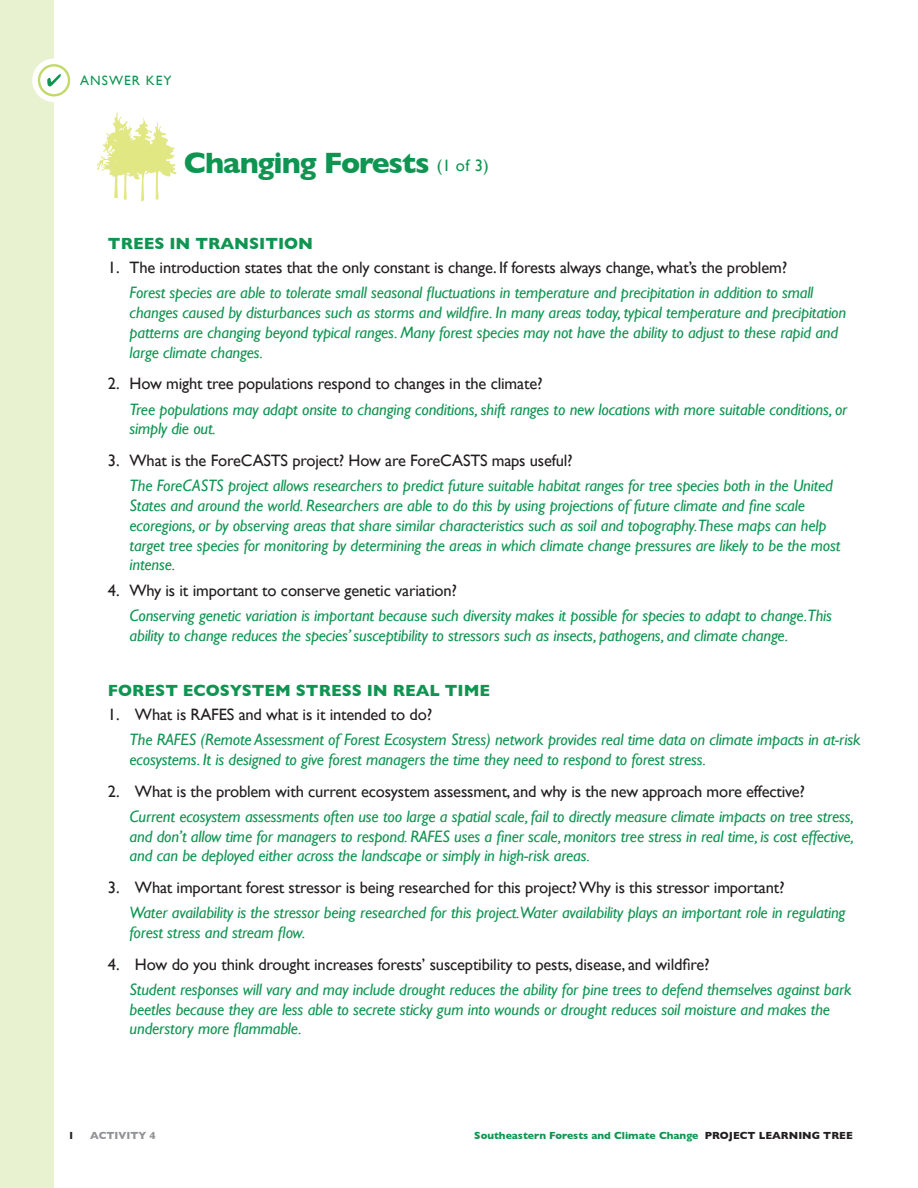
<style>
.page{position:relative;width:918px;height:1188px;background:#fff}
.page>*{position:absolute;margin:0;border:0;box-sizing:border-box;transform-origin:0 0}
.t1{font:700 30px "Gill Sans";letter-spacing:-.035em;color:#0f9551}
.t2{font:italic 16.5px/19.8px "Gill Sans";letter-spacing:-.01em;color:#0f9551}
.t3{font:16.5px "Gill Sans";letter-spacing:-.01em;color:#231f20}
.t4{font:700 16.5px "Gill Sans";color:#0f9551}
.t5{font:13.5px "Gill Sans";letter-spacing:.075em;color:#0f9551}
.t6{font:700 10.5px "Gill Sans";color:#0f9551}
.t7{font:700 10.5px "Gill Sans";color:#919396}
.t8{font:700 10.5px "Gill Sans";color:#231f20}
.s1{font-weight:400;font-size:16.5px}
.s2{color:#231f20}
</style>
<div class="page">
<div style="left:0;top:0;width:54px;height:1188px;background:#e9f2d0"></div>
<div style="left:32px;top:59px;width:44px;height:43px;background:#fff;border-radius:50%"></div>
<svg style="left:47px;top:74px;width:14px;height:13px"></svg>
<div style="left:38px;top:64px;width:32px;height:33px;border:2px solid #c1d96b;border-radius:50%"></div>
<svg style="left:97px;top:112px;width:80px;height:90px"></svg>
<p class="t5" style="left:80px;top:73px;width:93px">ANSWER KEY</p>
<h1 class="t1" style="left:184px;top:145px;width:307px">Changing Forests <span class="s1">(1 of 3)</span></h1>
<p class="t4" style="left:108px;top:234px;width:206px">TREES IN TRANSITION</p>
<p class="t3" style="left:108px;top:258px;width:681px">1. The introduction states that the only constant is change. If forests always change, what’s the problem?</p>
<p class="t2" style="left:130px;top:283px;width:718px">Forest species are able to tolerate small seasonal fluctuations in temperature and precipitation in addition to small changes caused by disturbances such as storms and wildfire. In many areas today, typical temperature and precipitation patterns are changing beyond typical ranges. Many forest species may not have the ability to adjust to these rapid and large climate changes.</p>
<p class="t3" style="left:108px;top:374px;width:436px">2. How might tree populations respond to changes in the climate?</p>
<p class="t2" style="left:130px;top:399px;width:719px">Tree populations may adapt onsite to changing conditions, shift ranges to new locations with more suitable conditions, or simply die out.</p>
<p class="t3" style="left:108px;top:451px;width:466px">3. What is the ForeCASTS project? How are ForeCASTS maps useful?</p>
<p class="t2" style="left:130px;top:476px;width:712px">The ForeCASTS project allows researchers to predict future suitable habitat ranges for tree species both in the United States and around the world. Researchers are able to do this by using projections of future climate and fine scale ecoregions, or by observing areas that share similar characteristics such as soil and topography.These maps can help target tree species for monitoring by determining the areas in which climate change pressures are likely to be the most intense.</p>
<p class="t3" style="left:108px;top:580px;width:350px">4. Why is it important to conserve genetic variation?</p>
<p class="t2" style="left:130px;top:605px;width:704px">Conserving genetic variation is important because such diversity makes it possible for species to adapt to change.This ability to change reduces the species’ susceptibility to stressors such as insects, pathogens, and climate change.</p>
<p class="t4" style="left:108px;top:680px;width:384px">FOREST ECOSYSTEM STRESS IN REAL TIME</p>
<p class="t3" style="left:108px;top:705px;width:326px">1. What is RAFES and what is it intended to do?</p>
<p class="t2" style="left:130px;top:730px;width:733px">The RAFES (Remote Assessment of Forest Ecosystem Stress) network provides real time data on climate impacts in at-risk ecosystems. It is designed to give forest managers the time they need to respond to forest stress.</p>
<p class="t3" style="left:108px;top:781px;width:699px">2. What is the problem with current ecosystem assessment, and why is the new approach more effective?</p>
<p class="t2" style="left:130px;top:806px;width:726px;text-align:justify">Current ecosystem assessments often use too large a spatial scale, fail to directly measure climate impacts on tree stress, and don’t allow time for managers to respond. RAFES uses a finer scale, monitors tree stress in real time, is cost effective, and can be deployed either across the landscape or simply in high-risk areas.</p>
<p class="t3" style="left:108px;top:878px;width:678px">3. What important forest stressor is being researched for this project? Why is this stressor important?</p>
<p class="t2" style="left:130px;top:903px;width:718px">Water availability is the stressor being researched for this project.Water availability plays an important role in regulating forest stress and stream flow.</p>
<p class="t3" style="left:108px;top:954px;width:603px">4. How do you think drought increases forests’ susceptibility to pests, disease, and wildfire?</p>
<p class="t2" style="left:130px;top:979px;width:724px">Student responses will vary and may include drought reduces the ability for pine trees to defend themselves against bark beetles because they are less able to secrete sticky gum into wounds or drought reduces soil moisture and makes the understory more flammable.</p>
<p class="t8" style="left:68px;top:1129px;width:8px">1</p>
<p class="t7" style="left:90px;top:1129px;width:67px">ACTIVITY 4</p>
<p class="t6" style="left:474px;top:1129px;width:380px">Southeastern Forests and Climate Change <span class="s2">PROJECT LEARNING TREE</span></p>
</div>
